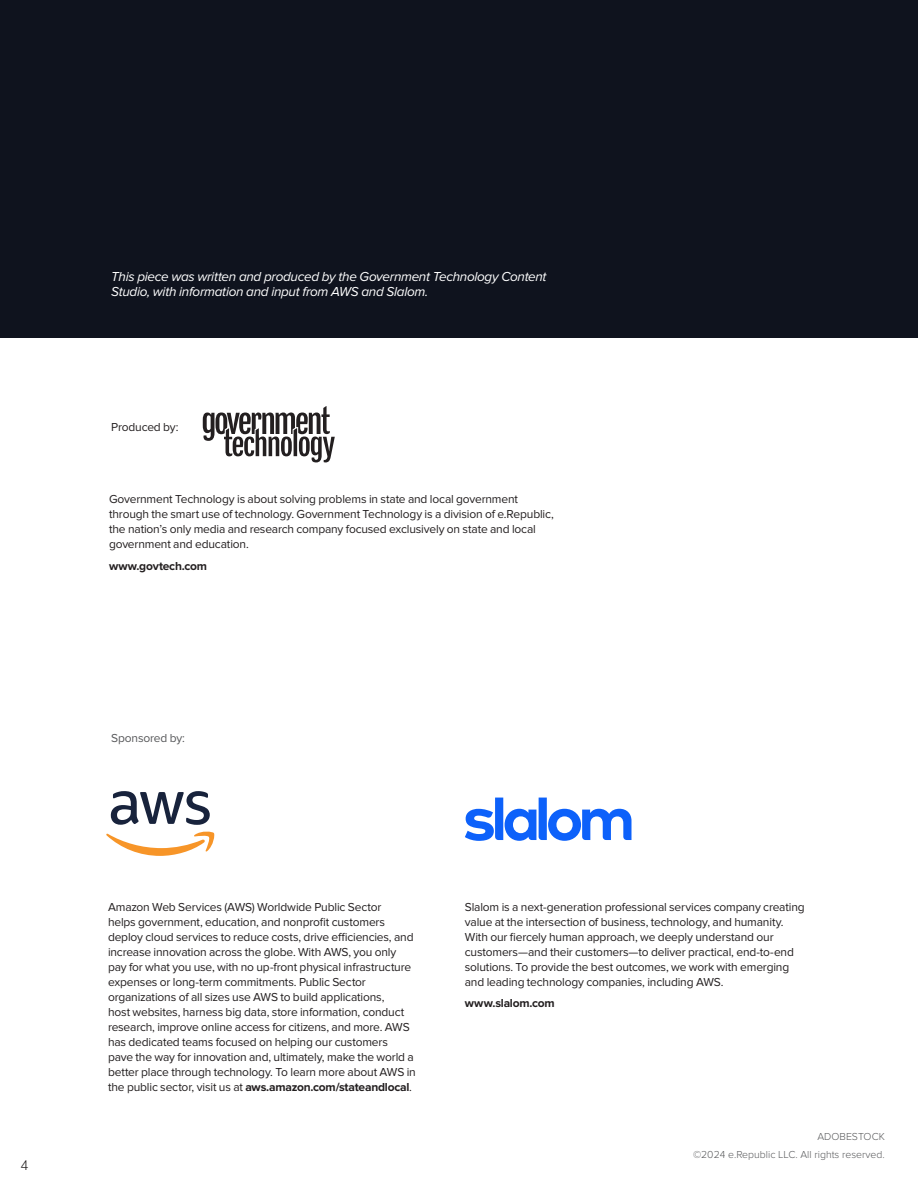
<style>
.page{position:relative;width:918px;height:1188px;background:#fff}
.page>*{position:absolute;margin:0;border:0;box-sizing:border-box;transform-origin:0 0}
.BODY{font:italic 13.5px/15px "Proxima Nova";letter-spacing:-.02em;color:#fff}
.t1{font:300 13.5px "Muli";color:#231f20}
.BODY-2{font:12px/15px "Proxima Nova";letter-spacing:-.015em;color:#231f20}
.BODY-3{font:700 12px "Proxima Nova";letter-spacing:-.015em;color:#231f20}
.BODY-4{font:12px "Proxima Nova";letter-spacing:-.015em;color:#57585a}
.t2{font:300 10.5px "Proxima Nova";color:#57585a}
.s1{font-weight:700}
</style>
<div class="page">
<div style="left:0;top:0;width:918px;height:338px;background:#0f131e"></div>
<svg style="left:106px;top:791px;width:108px;height:65px"></svg>
<svg style="left:465px;top:798px;width:166px;height:43px"></svg>
<svg style="left:203px;top:406px;width:132px;height:56px"></svg>
<p class="t1" style="left:21px;top:1155px;width:9px">4</p>
<p class="BODY" style="left:111px;top:270px;width:437px">This piece was written and produced by the Government Technology Content<br>Studio, with information and input from AWS and Slalom.</p>
<p class="BODY-2" style="left:111px;top:420px;width:69px">Produced by:</p>
<p class="BODY-2" style="left:109px;top:491px;width:446px">Government Technology is about solving problems in state and local government through the smart use of technology. Government Technology is a division of e.Republic, the nation’s only media and research company focused exclusively on state and local government and education.</p>
<p class="BODY-3" style="left:109px;top:559px;width:99px">www.govtech.com</p>
<p class="BODY-4" style="left:111px;top:731px;width:75px">Sponsored by:</p>
<p class="BODY-2" style="left:108px;top:899px;width:309px">Amazon Web Services (AWS) Worldwide Public Sector<br>helps government, education, and nonprofit customers deploy cloud services to reduce costs, drive efficiencies, and increase innovation across the globe. With AWS, you only pay for what you use, with no up-front physical infrastructure expenses or long-term commitments. Public Sector organizations of all sizes use AWS to build applications,<br>host websites, harness big data, store information, conduct research, improve online access for citizens, and more. AWS has dedicated teams focused on helping our customers pave the way for innovation and, ultimately, make the world a better place through technology. To learn more about AWS in the public sector, visit us at <span class="s1">aws.amazon.com/stateandlocal</span>.</p>
<p class="BODY-2" style="left:465px;top:899px;width:341px">Slalom is a next-generation professional services company creating value at the intersection of business, technology, and humanity.<br>With our fiercely human approach, we deeply understand our customers—and their customers—to deliver practical, end-to-end solutions. To provide the best outcomes, we work with emerging and leading technology companies, including AWS.</p>
<p class="BODY-3" style="left:465px;top:997px;width:91px">www.slalom.com</p>
<p class="t2" style="left:818px;top:1130px;width:69px">ADOBESTOCK</p>
<p class="t2" style="left:693px;top:1149px;width:193px">©2024 e.Republic LLC. All rights reserved.</p>
</div>
